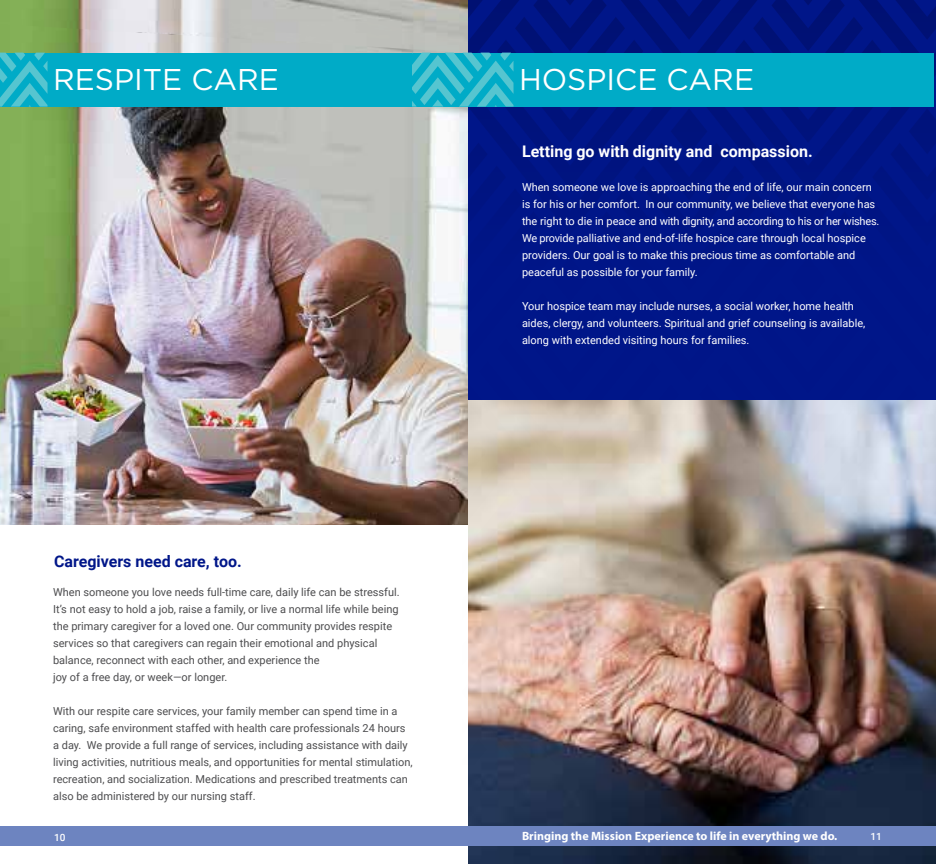
<style>
.page{position:relative;width:936px;height:864px;background:#fff}
.page>*{position:absolute;margin:0;border:0;box-sizing:border-box;transform-origin:0 0}
.t1{font:30px "Gotham";color:#fff}
.t2{font:700 16px "Roboto";color:#fff}
.t3{font:700 16px "Roboto";color:#001689}
.t4{font:700 12px "Myriad Pro";color:#fff}
.t5{font:11px/17px "Roboto";color:#4d4d4f}
.t6{font:11px/17px "Roboto";color:#fff}
.t7{font:500 10px "Roboto";color:#fff}
</style>
<div class="page">
<img style="left:468px;top:765px;width:468px;height:99px">
<img style="left:463px;top:0;width:473px;height:765px">
<img style="left:0;top:107px;width:468px;height:417px">
<div style="left:0;top:827px;width:936px;height:19px;background:#6d84c0"></div>
<div style="left:0;top:53px;width:468px;height:54px;background:#00abc7"></div>
<svg style="left:0;top:53px;width:48px;height:54px"></svg>
<img style="left:0;top:0;width:468px;height:53px">
<div style="left:412px;top:53px;width:522px;height:54px;background:#00abc7"></div>
<svg style="left:412px;top:53px;width:102px;height:54px"></svg>
<h1 class="t1" style="left:53px;top:60px;width:227px">RESPITE CARE</h1>
<h1 class="t1" style="left:519px;top:60px;width:236px">HOSPICE CARE</h1>
<h2 class="t2" style="left:522px;top:140px;width:292px">Letting go with dignity and compassion.</h2>
<p class="t6" style="left:522px;top:178px;width:359px">When someone we love is approaching the end of life, our main concern is for his or her comfort. In our community, we believe that everyone has the right to die in peace and with dignity, and according to his or her wishes.<br>We provide palliative and end-of-life hospice care through local hospice providers. Our goal is to make this precious time as comfortable and peaceful as possible for your family.</p>
<p class="t6" style="left:522px;top:297px;width:345px">Your hospice team may include nurses, a social worker, home health aides, clergy, and volunteers. Spiritual and grief counseling is available, along with extended visiting hours for families.</p>
<h2 class="t3" style="left:54px;top:550px;width:189px">Caregivers need care, too.</h2>
<p class="t5" style="left:53px;top:583px;width:348px">When someone you love needs full-time care, daily life can be stressful.<br>It’s not easy to hold a job, raise a family, or live a normal life while being the primary caregiver for a loved one. Our community provides respite services so that caregivers can regain their emotional and physical balance, reconnect with each other, and experience the<br>joy of a free day, or week—or longer.</p>
<p class="t5" style="left:53px;top:702px;width:361px">With our respite care services, your family member can spend time in a caring, safe environment staffed with health care professionals 24 hours a day. We provide a full range of services, including assistance with daily living activities, nutritious meals, and opportunities for mental stimulation, recreation, and socialization. Medications and prescribed treatments can also be administered by our nursing staff.</p>
<p class="t7" style="left:54px;top:830px;width:13px">10</p>
<p class="t4" style="left:522px;top:828px;width:317px">Bringing the Mission Experience to life in everything we do.</p>
<p class="t7" style="left:871px;top:829px;width:13px">11</p>
</div>
